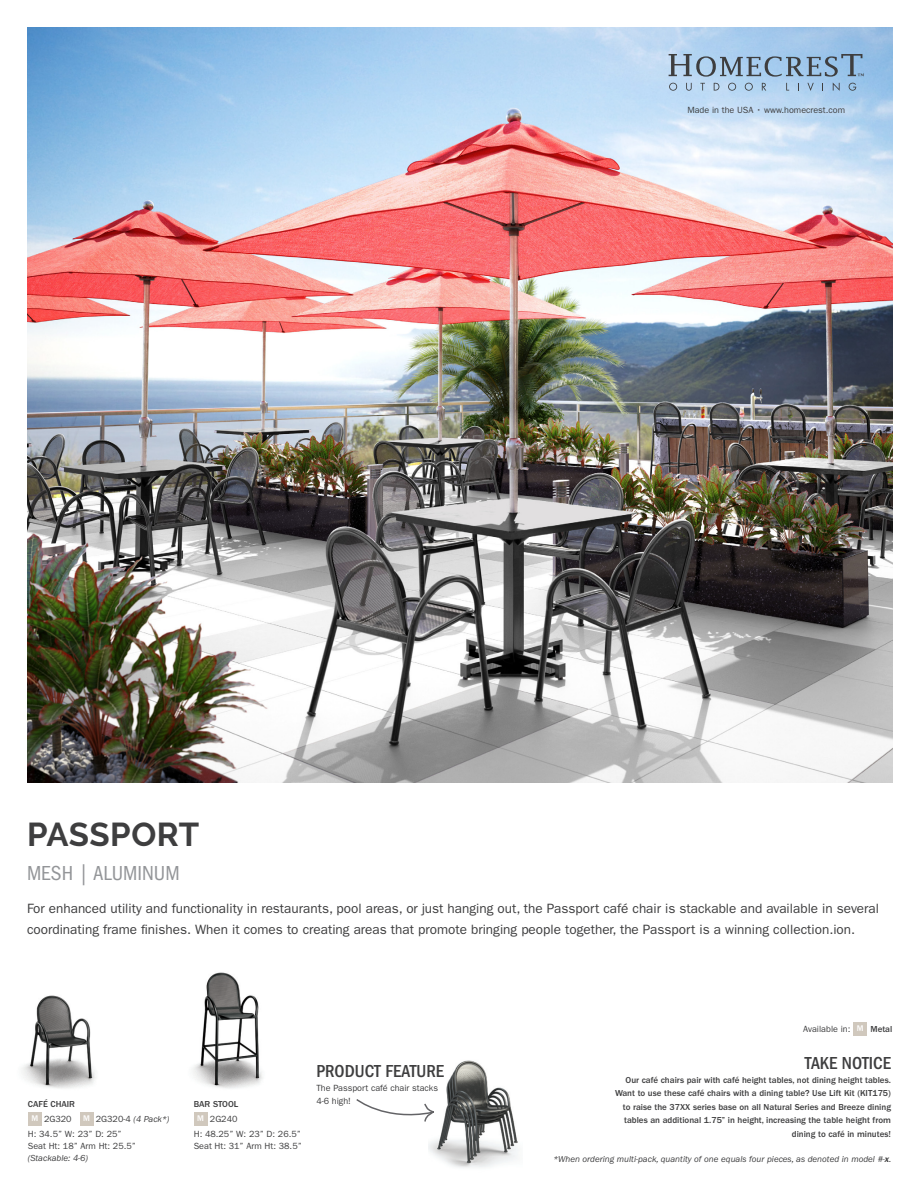
<style>
.page{position:relative;width:918px;height:1188px;background:#fff}
.page>*{position:absolute;margin:0;border:0;box-sizing:border-box;transform-origin:0 0}
.t1{font:700 33px "Raleway";letter-spacing:.015em;color:#3e3e3f}
.t2{font:condensed 21px "ITC Franklin Gothic Std";color:#939598}
.t3{font:500 condensed 18px "ITC Franklin Gothic Std";color:#3e3e3f}
.t4{font:13.5px/21px "ITC Franklin Gothic Std";color:#3e3e3f}
.t5{font:500 9px/13.5px "ITC Franklin Gothic Std";color:#3e3e3f;text-align:right}
.t6{font:9px "ITC Franklin Gothic Std";color:#3e3e3f}
.t7{font:italic 9px "ITC Franklin Gothic Std";color:#3e3e3f}
.t8{font:500 8.55px "ITC Franklin Gothic Std";color:#fff}
.s1{font-style:normal}
.s2{font-weight:600}
</style>
<div class="page">
<img style="left:27px;top:27px;width:866px;height:756px">
<svg style="left:669px;top:54px;width:195px;height:37px;background:#95b2cd"></svg>
<div style="left:28px;top:1112px;width:14px;height:14px;background:#d0c8bd"></div>
<div style="left:194px;top:1112px;width:14px;height:14px;background:#d0c8bd"></div>
<img style="left:193px;top:972px;width:70px;height:117px">
<img style="left:22px;top:995px;width:74px;height:94px">
<img style="left:428px;top:1060px;width:90px;height:108px">
<div style="left:854px;top:1022px;width:13px;height:13px;background:#d0c8bd"></div>
<svg style="left:356px;top:1098px;width:79px;height:25px"></svg>
<div style="left:80px;top:1112px;width:14px;height:14px;background:#d0c8bd"></div>
<p class="t1" style="left:27px;top:816px;width:174px">PASSPORT</p>
<p class="t2" style="left:27px;top:862px;width:154px">MESH | ALUMINUM</p>
<p class="t6" style="left:687px;top:105px;width:159px">Made in the USA • www.homecrest.com</p>
<p class="t4" style="left:27px;top:898px;width:854px">For enhanced utility and functionality in restaurants, pool areas, or just hanging out, the Passport café chair is stackable and available in several coordinating frame finishes. When it comes to creating areas that promote bringing people together, the Passport is a winning collection.ion.</p>
<p class="t5" style="left:28px;top:1097px;width:49px">CAFÉ CHAIR</p>
<p class="t6" style="left:44px;top:1113px;width:29px">2G320</p>
<p class="t7" style="left:96px;top:1114px;width:75px"><span class="s1">2G320-4</span> (4 Pack*)</p>
<p class="t6" style="left:28px;top:1128px;width:95px">H: 34.5” W: 23” D: 25”</p>
<p class="t6" style="left:28px;top:1140px;width:110px">Seat Ht: 18” Arm Ht: 25.5”</p>
<p class="t7" style="left:28px;top:1153px;width:62px">(Stackable: 4-6)</p>
<p class="t5" style="left:194px;top:1097px;width:46px">BAR STOOL</p>
<p class="t6" style="left:210px;top:1113px;width:29px">2G240</p>
<p class="t6" style="left:194px;top:1128px;width:109px">H: 48.25” W: 23” D: 26.5”</p>
<p class="t6" style="left:194px;top:1140px;width:110px">Seat Ht: 31” Arm Ht: 38.5”</p>
<p class="t8" style="left:32px;top:1114px;width:8px">M</p>
<p class="t8" style="left:197px;top:1114px;width:8px">M</p>
<p class="t8" style="left:83px;top:1114px;width:8px">M</p>
<p class="t3" style="left:316px;top:1061px;width:129px">PRODUCT FEATURE</p>
<p class="t6" style="left:316px;top:1082px;width:123px">The Passport café chair stacks</p>
<p class="t6" style="left:316px;top:1096px;width:36px">4-6 high!</p>
<p class="t6" style="left:803px;top:1024px;width:49px">Available in:</p>
<p class="t8" style="left:857px;top:1024px;width:8px">M</p>
<p class="t5" style="left:871px;top:1023px;width:23px">Metal</p>
<p class="t3" style="left:805px;top:1053px;width:88px">TAKE NOTICE</p>
<p class="t5" style="left:615px;top:1073px;width:277px">Our café chairs pair with café height tables, not dining height tables.<br>Want to use these café chairs with a dining table? Use Lift Kit (KIT175) to raise the 37XX series base on all Natural Series and Breeze dining tables an additional 1.75” in height, increasing the table height from dining to café in minutes!</p>
<p class="t7" style="left:553px;top:1154px;width:339px">*When ordering multi-pack, quantity of one equals four pieces, as denoted in model #-<span class="s2">x</span>.</p>
</div>
